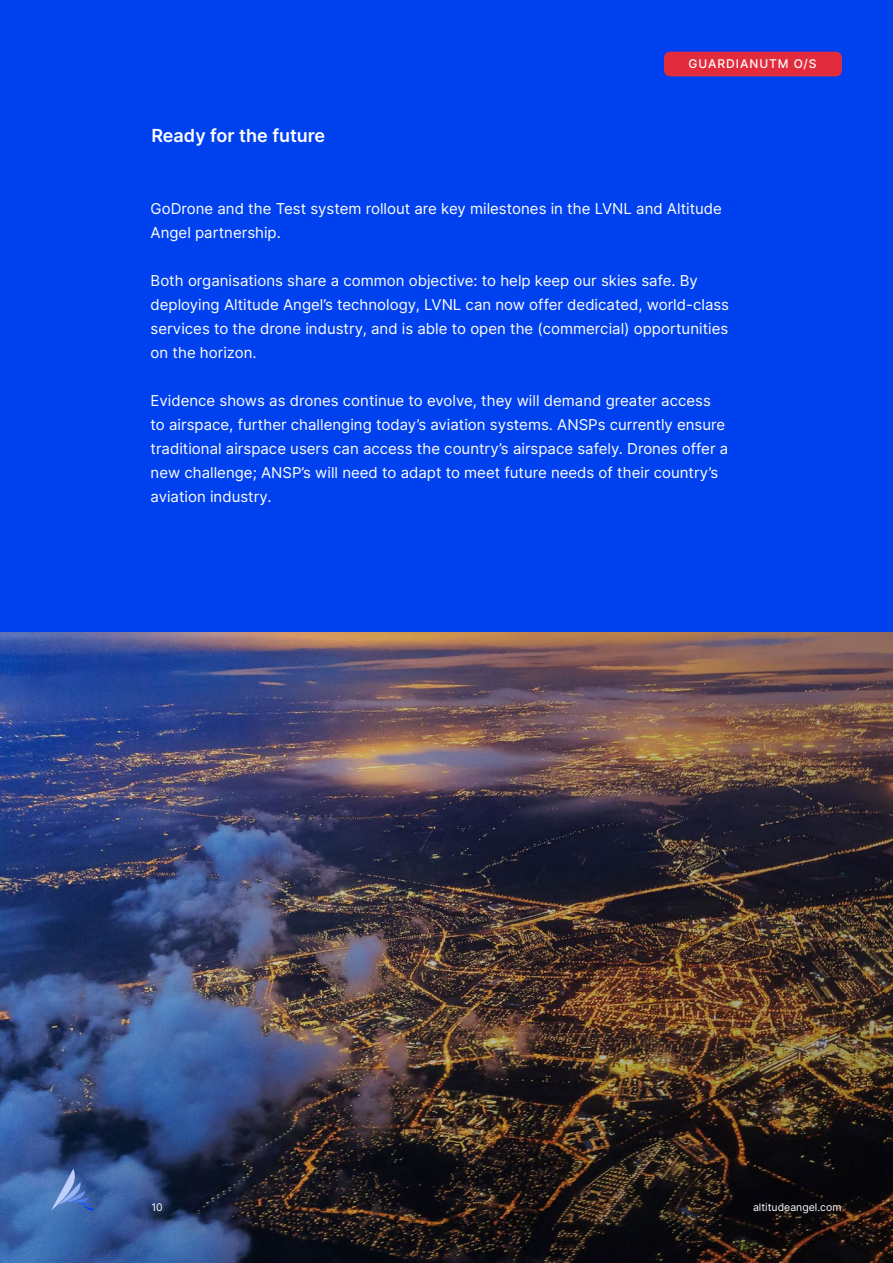
<style>
.page{position:relative;width:893px;height:1263px;background:#0041ef}
.page>*{position:absolute;margin:0;border:0;box-sizing:border-box;transform-origin:0 0}
.t1{font:600 18px "Inter";color:#fff}
.t2{font:15px/24px "Inter";color:#fff}
.t3{font:500 12px "Inter";letter-spacing:.08em;color:#fff}
.t4{font:10.5px "Inter";color:#fff}
</style>
<div class="page">
<div style="left:664px;top:52px;width:178px;height:24px;background:#e22c3d;border-radius:6px"></div>
<img style="left:0;top:632px;width:893px;height:631px">
<svg style="left:51px;top:1169px;width:44px;height:41px;background:#5579bb"></svg>
<p class="t1" style="left:151px;top:123px;width:175px">Ready for the future</p>
<p class="t3" style="left:688px;top:55px;width:130px">GUARDIANUTM O/S</p>
<p class="t2" style="left:151px;top:197px;width:573px">GoDrone and the Test system rollout are key milestones in the LVNL and Altitude<br>Angel partnership.</p>
<p class="t2" style="left:151px;top:269px;width:580px">Both organisations share a common objective: to help keep our skies safe. By deploying Altitude Angel’s technology, LVNL can now offer dedicated, world-class services to the drone industry, and is able to open the (commercial) opportunities on the horizon.</p>
<p class="t2" style="left:151px;top:389px;width:579px">Evidence shows as drones continue to evolve, they will demand greater access to airspace, further challenging today’s aviation systems. ANSPs currently ensure traditional airspace users can access the country’s airspace safely. Drones offer a new challenge; ANSP’s will need to adapt to meet future needs of their country’s aviation industry.</p>
<p class="t4" style="left:151px;top:1199px;width:13px">10</p>
<p class="t4" style="left:753px;top:1199px;width:90px">altitudeangel.com</p>
</div>
